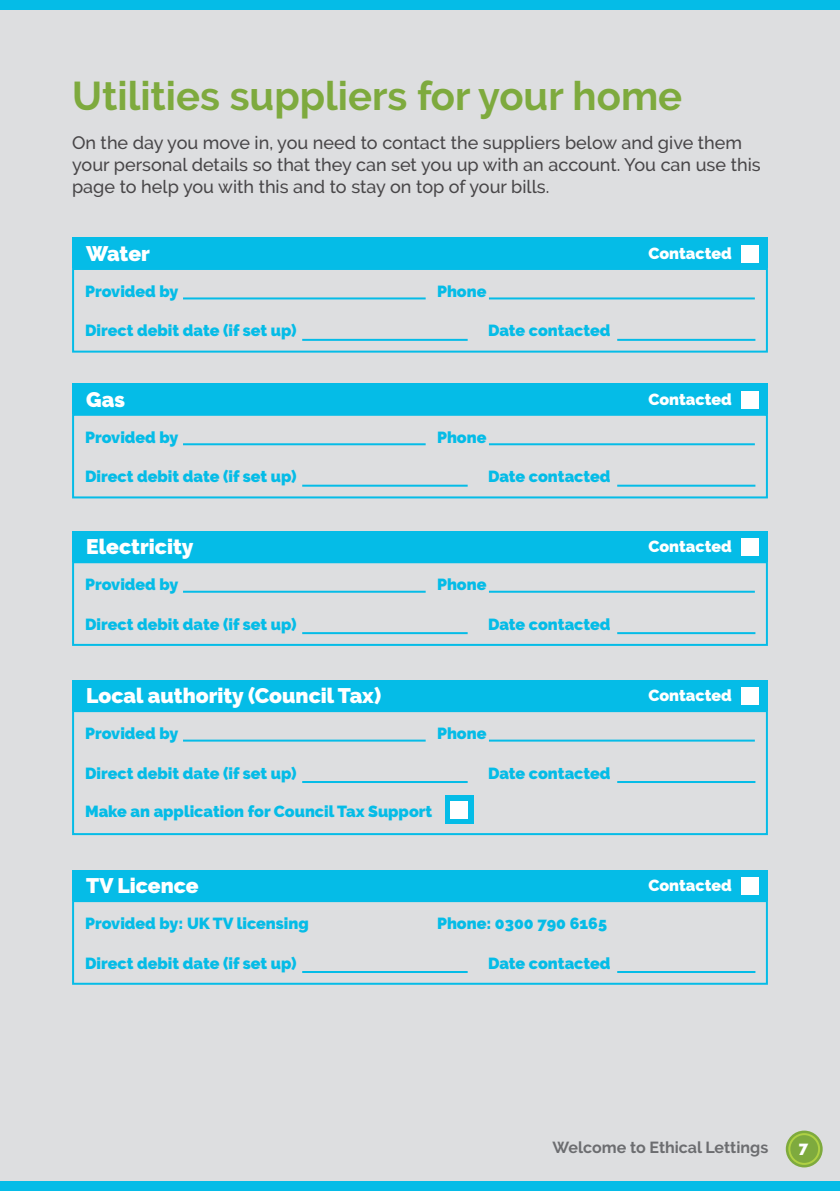
<style>
.page{position:relative;width:840px;height:1191px;background:#fff}
.page>*{position:absolute;margin:0;border:0;box-sizing:border-box;transform-origin:0 0}
.Heading_two{font:700 40px "Raleway";color:#7eaa3e}
.Body_copy{font:900 21px "Raleway";color:#fff}
.Body_copy-2{font:500 18px/22px "Raleway";color:#484648}
.Body_copy-3{font:900 16px "Raleway";color:#05bce7}
.Body_copy-4{font:900 16px "Raleway";color:#fff}
.t1{font:700 16px "Raleway";color:#6c6d70}
</style>
<div class="page">
<div style="left:0;top:0;width:839px;height:1191px;background:#dddee0"></div>
<svg style="left:785px;top:1130px;width:37px;height:37px"></svg>
<div style="left:0;top:0;width:839px;height:10px;background:#05bce7"></div>
<div style="left:787px;top:1133px;width:32px;height:31px;border:2px solid #afd144;border-radius:50%"></div>
<div style="left:0;top:1181px;width:839px;height:10px;background:#05bce7"></div>
<div style="left:72px;top:238px;width:695px;height:30px;background:#05bce7"></div>
<div style="left:72px;top:268px;width:695px;height:84px;border:2px solid #05bce7"></div>
<div style="left:740px;top:245px;width:18px;height:18px;background:#fff"></div>
<hr style="left:302px;top:339px;width:165px;height:2px;background:#05bce7">
<hr style="left:488px;top:297px;width:266px;height:2px;background:#05bce7">
<hr style="left:183px;top:297px;width:242px;height:2px;background:#05bce7">
<hr style="left:617px;top:339px;width:138px;height:2px;background:#05bce7">
<div style="left:72px;top:383px;width:695px;height:31px;background:#05bce7"></div>
<div style="left:72px;top:414px;width:695px;height:84px;border:2px solid #05bce7"></div>
<div style="left:740px;top:391px;width:18px;height:18px;background:#fff"></div>
<hr style="left:302px;top:485px;width:165px;height:2px;background:#05bce7">
<hr style="left:488px;top:443px;width:266px;height:2px;background:#05bce7">
<hr style="left:183px;top:443px;width:242px;height:2px;background:#05bce7">
<hr style="left:617px;top:485px;width:138px;height:2px;background:#05bce7">
<div style="left:72px;top:531px;width:695px;height:30px;background:#05bce7"></div>
<div style="left:72px;top:561px;width:695px;height:85px;border:2px solid #05bce7"></div>
<div style="left:740px;top:538px;width:18px;height:18px;background:#fff"></div>
<hr style="left:302px;top:632px;width:165px;height:2px;background:#05bce7">
<hr style="left:488px;top:591px;width:266px;height:2px;background:#05bce7">
<hr style="left:183px;top:591px;width:242px;height:2px;background:#05bce7">
<hr style="left:617px;top:632px;width:138px;height:2px;background:#05bce7">
<div style="left:72px;top:680px;width:695px;height:30px;background:#05bce7"></div>
<div style="left:72px;top:710px;width:695px;height:125px;border:2px solid #05bce7"></div>
<div style="left:740px;top:687px;width:18px;height:18px;background:#fff"></div>
<hr style="left:302px;top:781px;width:165px;height:2px;background:#05bce7">
<hr style="left:488px;top:739px;width:266px;height:2px;background:#05bce7">
<hr style="left:183px;top:739px;width:242px;height:2px;background:#05bce7">
<hr style="left:617px;top:781px;width:138px;height:2px;background:#05bce7">
<div style="left:72px;top:870px;width:695px;height:30px;background:#05bce7"></div>
<div style="left:72px;top:900px;width:695px;height:84px;border:2px solid #05bce7"></div>
<div style="left:740px;top:877px;width:18px;height:18px;background:#fff"></div>
<hr style="left:302px;top:971px;width:165px;height:2px;background:#05bce7">
<hr style="left:617px;top:971px;width:138px;height:2px;background:#05bce7">
<div style="left:444px;top:795px;width:29px;height:29px;background:#05bce7"></div>
<div style="left:450px;top:801px;width:17px;height:18px;background:#fff"></div>
<p class="Heading_two" style="left:72px;top:73px;width:611px">Utilities suppliers for your home</p>
<p class="Body_copy-2" style="left:72px;top:131px;width:689px">On the day you move in, you need to contact the suppliers below and give them your personal details so that they can set you up with an account. You can use this page to help you with this and to stay on top of your bills.</p>
<p class="Body_copy" style="left:86px;top:241px;width:65px">Water</p>
<p class="Body_copy-3" style="left:85px;top:282px;width:95px">Provided by</p>
<p class="Body_copy-3" style="left:437px;top:282px;width:51px">Phone</p>
<p class="Body_copy-3" style="left:85px;top:321px;width:213px">Direct debit date (if set up)</p>
<p class="Body_copy-3" style="left:488px;top:321px;width:124px">Date contacted</p>
<p class="Body_copy" style="left:86px;top:387px;width:40px">Gas</p>
<p class="Body_copy-3" style="left:85px;top:428px;width:95px">Provided by</p>
<p class="Body_copy-3" style="left:437px;top:428px;width:51px">Phone</p>
<p class="Body_copy-3" style="left:85px;top:467px;width:213px">Direct debit date (if set up)</p>
<p class="Body_copy-3" style="left:488px;top:467px;width:124px">Date contacted</p>
<p class="Body_copy" style="left:86px;top:534px;width:109px">Electricity</p>
<p class="Body_copy-3" style="left:85px;top:575px;width:95px">Provided by</p>
<p class="Body_copy-3" style="left:437px;top:575px;width:51px">Phone</p>
<p class="Body_copy-3" style="left:85px;top:615px;width:213px">Direct debit date (if set up)</p>
<p class="Body_copy-3" style="left:488px;top:615px;width:124px">Date contacted</p>
<p class="Body_copy" style="left:86px;top:683px;width:296px">Local authority (Council Tax)</p>
<p class="Body_copy-3" style="left:85px;top:724px;width:95px">Provided by</p>
<p class="Body_copy-3" style="left:437px;top:724px;width:51px">Phone</p>
<p class="Body_copy-3" style="left:85px;top:763px;width:213px">Direct debit date (if set up)</p>
<p class="Body_copy-3" style="left:85px;top:802px;width:348px">Make an application for Council Tax Support</p>
<p class="Body_copy-3" style="left:488px;top:763px;width:124px">Date contacted</p>
<p class="Body_copy" style="left:86px;top:873px;width:114px">TV Licence</p>
<p class="Body_copy-3" style="left:85px;top:914px;width:225px">Provided by: UK TV licensing</p>
<p class="Body_copy-3" style="left:437px;top:914px;width:171px">Phone: 0300 790 6165</p>
<p class="Body_copy-3" style="left:488px;top:953px;width:124px">Date contacted</p>
<p class="Body_copy-3" style="left:85px;top:953px;width:213px">Direct debit date (if set up)</p>
<p class="Body_copy-4" style="left:648px;top:244px;width:85px">Contacted</p>
<p class="Body_copy-4" style="left:648px;top:390px;width:85px">Contacted</p>
<p class="Body_copy-4" style="left:648px;top:537px;width:85px">Contacted</p>
<p class="Body_copy-4" style="left:648px;top:686px;width:85px">Contacted</p>
<p class="Body_copy-4" style="left:648px;top:876px;width:85px">Contacted</p>
<p class="t1" style="left:552px;top:1138px;width:217px">Welcome to Ethical Lettings</p>
<p class="Body_copy-4" style="left:798px;top:1138px;width:11px">7</p>
</div>
